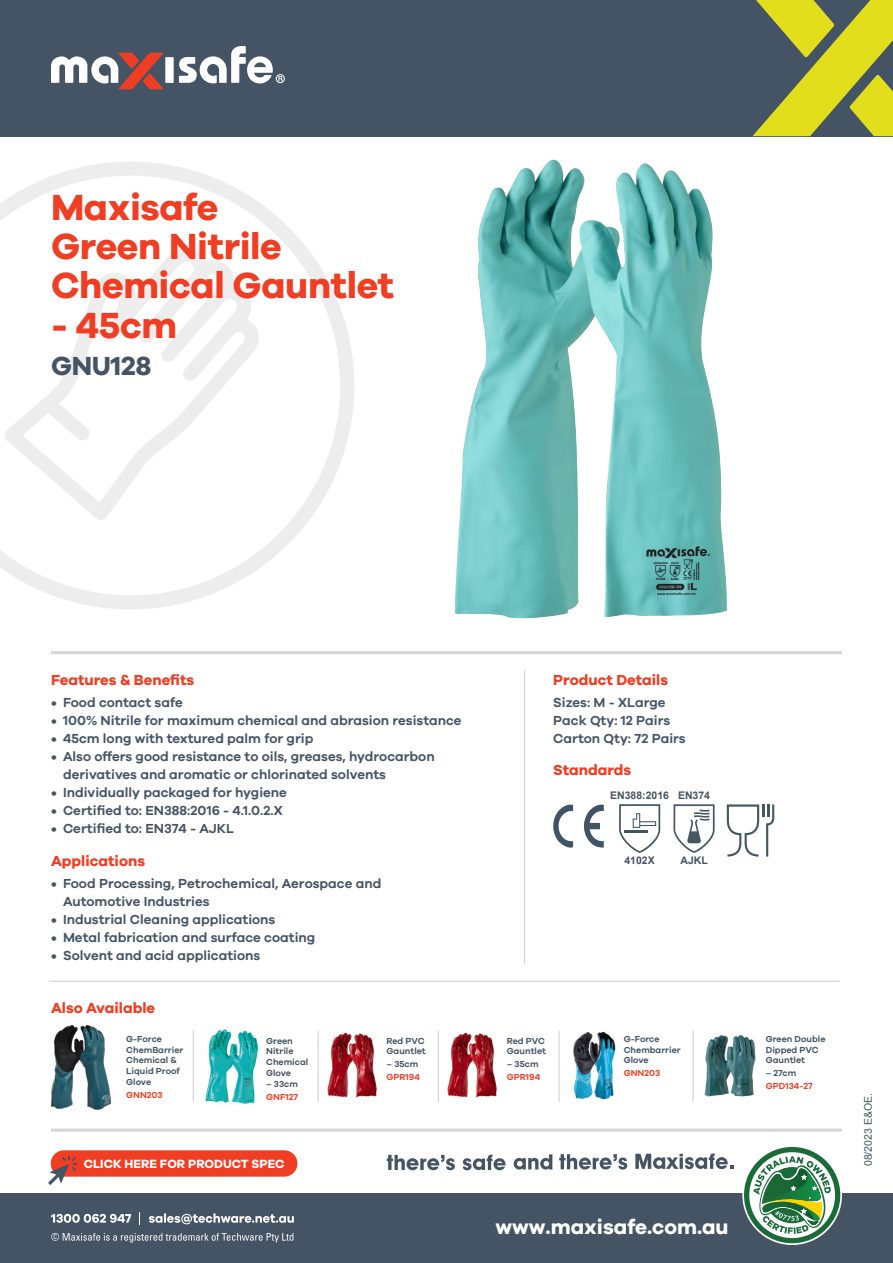
<style>
.page{position:relative;width:893px;height:1263px;background:#fff}
.page>*{position:absolute;margin:0;border:0;box-sizing:border-box;transform-origin:0 0}
.t1{font:700 37.5px/39px "Galano Grotesque DEMO";letter-spacing:-.01em;color:#ef3e23}
.t2{font:700 27px "Galano Grotesque DEMO";letter-spacing:-.01em;color:#455464}
.t3{font:700 21px "Galano Grotesque DEMO";color:#fff}
.t4{font:700 15px "Galano Grotesque DEMO";color:#ef3e23}
.t5{font:600 13.5px/18px "Galano Grotesque";color:#455464}
.t6{font:700 12.3px "Galano Grotesque DEMO";color:#fff}
.t7{font:700 10.5px "Arial";color:#455464}
.t8{font:10.5px "Arial";color:#455464}
.t9{font:600 9px/10.8px "Galano Grotesque";color:#455464}
.t10{font:600 9px "Galano Grotesque";color:#ef3e23}
</style>
<div class="page">
<svg style="left:0;top:162px;width:354px;height:447px"></svg>
<svg style="left:5px;top:247px;width:256px;height:273px"></svg>
<hr style="left:51px;top:651px;width:791px;height:3px;background:#d5d5d9">
<hr style="left:51px;top:1129px;width:791px;height:3px;background:#d5d5d9">
<hr style="left:49px;top:981px;width:791px;height:1px;background:#d5d5d9">
<hr style="left:524px;top:670px;width:1px;height:294px;background:#d5d5d9">
<hr style="left:193px;top:1030px;width:1px;height:72px;background:#d5d5d9">
<img style="left:454px;top:159px;width:273px;height:460px">
<img style="left:51px;top:1025px;width:60px;height:85px">
<div style="left:0;top:0;width:893px;height:136px;background:#455464"></div>
<svg style="left:753px;top:0;width:140px;height:136px"></svg>
<svg style="left:51px;top:46px;width:234px;height:43px"></svg>
<div style="left:0;top:1194px;width:893px;height:69px;background:#455464"></div>
<div style="left:51px;top:1150px;width:246px;height:27px;background:#ef3e23;border-radius:13px"></div>
<svg style="left:48px;top:1156px;width:28px;height:29px"></svg>
<svg style="left:51px;top:1233px;width:242px;height:9px"></svg>
<svg style="left:51px;top:1214px;width:80px;height:9px"></svg>
<svg style="left:139px;top:1212px;width:1px;height:13px"></svg>
<svg style="left:149px;top:1213px;width:145px;height:11px"></svg>
<svg style="left:463px;top:1154px;width:43px;height:16px"></svg>
<svg style="left:514px;top:1154px;width:38px;height:15px"></svg>
<svg style="left:559px;top:1154px;width:68px;height:15px"></svg>
<svg style="left:635px;top:1153px;width:98px;height:16px"></svg>
<svg style="left:387px;top:1155px;width:68px;height:15px"></svg>
<svg style="left:744px;top:1147px;width:96px;height:96px"></svg>
<hr style="left:318px;top:1030px;width:1px;height:72px;background:#d5d5d9">
<hr style="left:438px;top:1030px;width:1px;height:72px;background:#d5d5d9">
<img style="left:327px;top:1032px;width:50px;height:66px">
<img style="left:447px;top:1032px;width:50px;height:66px">
<img style="left:205px;top:1029px;width:53px;height:75px">
<hr style="left:558px;top:1030px;width:2px;height:72px;background:#d5d5d9">
<hr style="left:692px;top:1030px;width:2px;height:72px;background:#d5d5d9">
<img style="left:704px;top:1035px;width:52px;height:61px">
<img style="left:573px;top:1031px;width:43px;height:69px">
<svg style="left:584px;top:804px;width:20px;height:44px"></svg>
<svg style="left:553px;top:804px;width:20px;height:44px"></svg>
<svg style="left:726px;top:804px;width:48px;height:52px"></svg>
<svg style="left:619px;top:804px;width:41px;height:49px"></svg>
<svg style="left:673px;top:804px;width:42px;height:49px"></svg>
<h1 class="t1" style="left:51px;top:190px;width:345px">Maxisafe<br>Green Nitrile<br>Chemical Gauntlet</h1>
<h1 class="t1" style="left:51px;top:308px;width:128px">- 45cm</h1>
<h2 class="t2" style="left:51px;top:355px;width:102px">GNU128</h2>
<p class="t4" style="left:51px;top:673px;width:145px">Features &amp; Benefits</p>
<p class="t5" style="left:51px;top:693px;width:133px">• Food contact safe</p>
<p class="t5" style="left:51px;top:711px;width:412px">• 100% Nitrile for maximum chemical and abrasion resistance</p>
<p class="t5" style="left:51px;top:729px;width:264px">• 45cm long with textured palm for grip</p>
<p class="t5" style="left:63px;top:747px;width:373px;text-indent:-12px">• Also offers good resistance to oils, greases, hydrocarbon derivatives and aromatic or chlorinated solvents</p>
<p class="t5" style="left:51px;top:783px;width:237px">• Individually packaged for hygiene</p>
<p class="t5" style="left:51px;top:801px;width:233px">• Certified to: EN388:2016 - 4.1.0.2.X</p>
<p class="t5" style="left:51px;top:819px;width:185px">• Certified to: EN374 - AJKL</p>
<p class="t4" style="left:51px;top:854px;width:96px">Applications</p>
<p class="t5" style="left:63px;top:874px;width:320px;text-indent:-12px">• Food Processing, Petrochemical, Aerospace and<br>Automotive Industries</p>
<p class="t5" style="left:51px;top:910px;width:226px">• Industrial Cleaning applications</p>
<p class="t5" style="left:51px;top:928px;width:266px">• Metal fabrication and surface coating</p>
<p class="t5" style="left:51px;top:946px;width:211px">• Solvent and acid applications</p>
<p class="t4" style="left:51px;top:1001px;width:106px">Also Available</p>
<p class="t9" style="left:126px;top:1033px;width:59px">G-Force<br>ChemBarrier<br>Chemical &amp;<br>Liquid Proof<br>Glove</p>
<p class="t10" style="left:126px;top:1089px;width:38px">GNN203</p>
<p class="t9" style="left:266px;top:1035px;width:44px">Green<br>Nitrile<br>Chemical<br>Glove</p>
<p class="t9" style="left:266px;top:1078px;width:33px">– 33cm</p>
<p class="t10" style="left:266px;top:1091px;width:33px">GNF127</p>
<p class="t6" style="left:84px;top:1158px;width:203px">CLICK HERE FOR PRODUCT SPEC</p>
<p class="t9" style="left:387px;top:1035px;width:41px">Red PVC<br>Gauntlet</p>
<p class="t9" style="left:387px;top:1058px;width:33px">– 35cm</p>
<p class="t10" style="left:387px;top:1072px;width:35px">GPR194</p>
<p class="t4" style="left:553px;top:673px;width:116px">Product Details</p>
<p class="t5" style="left:553px;top:693px;width:134px">Sizes: M - XLarge<br>Pack Qty: 12 Pairs<br>Carton Qty: 72 Pairs</p>
<p class="t4" style="left:553px;top:764px;width:79px">Standards</p>
<p class="t7" style="left:610px;top:788px;width:60px">EN388:2016</p>
<p class="t7" style="left:678px;top:788px;width:34px">EN374</p>
<p class="t7" style="left:624px;top:853px;width:32px">4102X</p>
<p class="t7" style="left:680px;top:853px;width:29px">AJKL</p>
<p class="t9" style="left:507px;top:1035px;width:41px">Red PVC<br>Gauntlet</p>
<p class="t9" style="left:507px;top:1058px;width:33px">– 35cm</p>
<p class="t10" style="left:507px;top:1072px;width:35px">GPR194</p>
<p class="t9" style="left:624px;top:1033px;width:58px">G-Force<br>Chembarrier<br>Glove</p>
<p class="t10" style="left:624px;top:1068px;width:38px">GNN203</p>
<h3 class="t3" style="left:496px;top:1218px;width:235px">www.maxisafe.com.au</h3>
<p class="t9" style="left:766px;top:1033px;width:61px">Green Double<br>Dipped PVC<br>Gauntlet</p>
<p class="t9" style="left:766px;top:1067px;width:32px">– 27cm</p>
<p class="t10" style="left:766px;top:1081px;width:48px">GPD134-27</p>
<p class="t8" style="left:861px;top:1166px;width:74px;rotate:-90deg">08/2023 E&amp;OE.</p>
</div>
